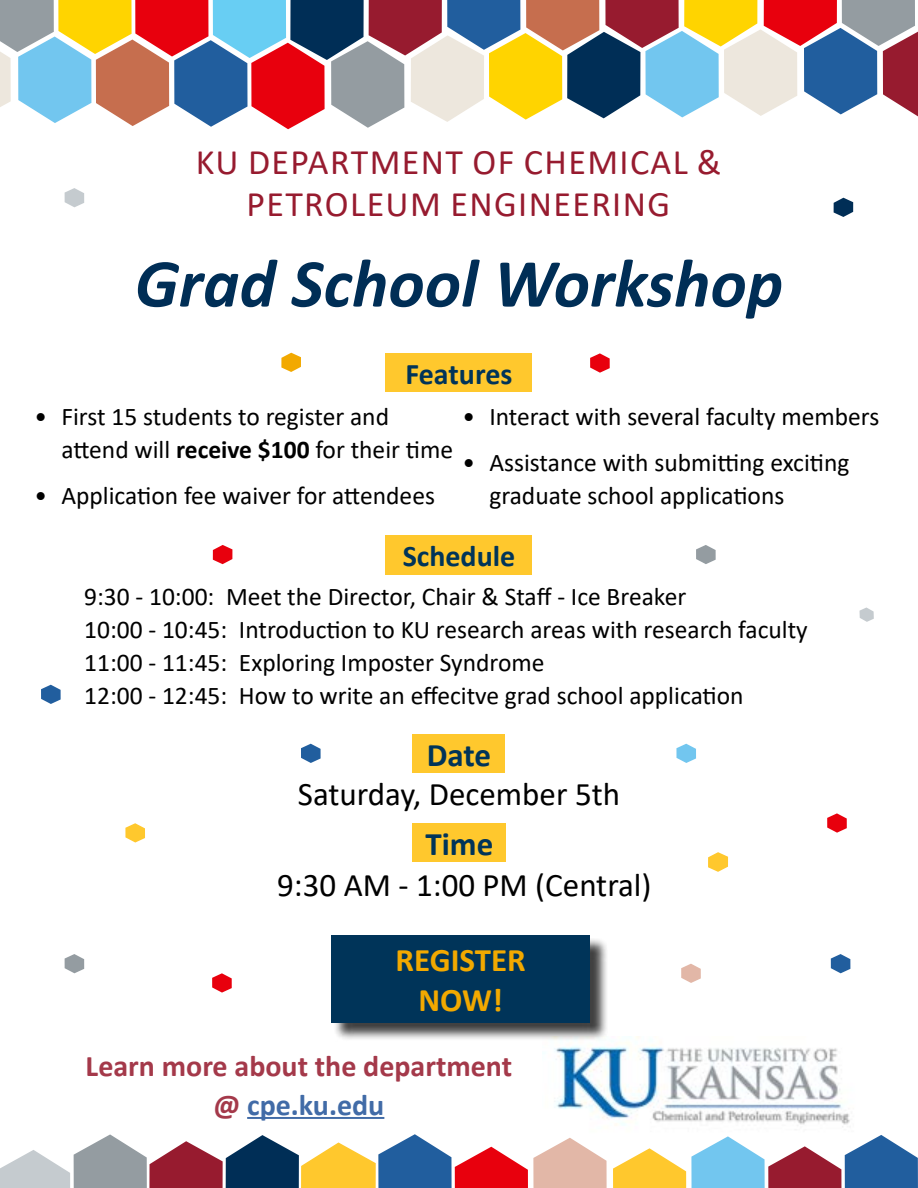
<style>
.page{position:relative;width:918px;height:1188px;background:#fff}
.page>*{position:absolute;margin:0;border:0;box-sizing:border-box;transform-origin:0 0}
.t1{font:italic 700 69px "Calibri";color:#002e56}
.t2{font:36px/42px "Calibri";letter-spacing:.04em;color:#971b2f;text-align:center}
.t3{font:33px "Calibri";color:#000}
.t4{font:700 33px/39.6px "Calibri";color:#f2a900;text-align:center}
.t5{font:700 33px "Calibri";color:#003459}
.t6{font:700 30px/39px "Calibri";color:#a4394a;text-align:center}
.t7{font:700 30px "Calibri";color:#003459}
.t8{font:25.5px/33px "Calibri";color:#000}
.s1{font-weight:700}
.s2{color:#416ba7}
</style>
<div class="page">
<svg style="left:613px;top:1135px;width:305px;height:53px"></svg>
<svg style="left:0;top:1134px;width:607px;height:54px"></svg>
<hr style="left:247px;top:1117px;width:137px;height:2px;background:#416ba7">
<svg style="left:0;top:0;width:918px;height:129px"></svg>
<svg style="left:590px;top:353px;width:20px;height:20px"></svg>
<svg style="left:125px;top:823px;width:20px;height:20px"></svg>
<svg style="left:681px;top:964px;width:20px;height:19px"></svg>
<svg style="left:676px;top:744px;width:20px;height:19px"></svg>
<svg style="left:301px;top:744px;width:20px;height:19px"></svg>
<svg style="left:212px;top:973px;width:20px;height:20px"></svg>
<svg style="left:41px;top:685px;width:20px;height:19px"></svg>
<svg style="left:213px;top:545px;width:19px;height:19px"></svg>
<svg style="left:708px;top:852px;width:21px;height:20px"></svg>
<svg style="left:834px;top:198px;width:19px;height:19px"></svg>
<svg style="left:65px;top:188px;width:19px;height:19px"></svg>
<svg style="left:696px;top:545px;width:20px;height:19px"></svg>
<img style="left:554px;top:1036px;width:296px;height:91px">
<div style="left:413px;top:734px;width:92px;height:39px;background:#ffc82d"></div>
<div style="left:413px;top:823px;width:93px;height:39px;background:#ffc82d"></div>
<div style="left:386px;top:535px;width:146px;height:39px;background:#ffc82d"></div>
<div style="left:386px;top:353px;width:146px;height:38px;background:#ffc82d"></div>
<div style="left:334px;top:938px;width:274px;height:103px;background:#000;opacity:.75"></div>
<div style="left:331px;top:935px;width:259px;height:87px;background:#003459"></div>
<svg style="left:860px;top:608px;width:14px;height:14px"></svg>
<svg style="left:281px;top:353px;width:20px;height:19px"></svg>
<svg style="left:831px;top:954px;width:19px;height:19px"></svg>
<svg style="left:827px;top:813px;width:20px;height:20px"></svg>
<svg style="left:65px;top:954px;width:19px;height:19px"></svg>
<h2 class="t2" style="left:196px;top:140px;width:527px">KU DEPARTMENT OF CHEMICAL &amp;<br>PETROLEUM ENGINEERING</h2>
<h1 class="t1" style="left:135px;top:235px;width:650px">Grad School Workshop</h1>
<p class="t7" style="left:406px;top:353px;width:108px">Features</p>
<p class="t8" style="left:462px;top:399px;width:419px">• Interact with several faculty members</p>
<p class="t8" style="left:489px;top:446px;width:362px;text-indent:-27px">• Assistance with submitting exciting graduate school applications</p>
<p class="t7" style="left:403px;top:535px;width:114px">Schedule</p>
<p class="t8" style="left:61px;top:399px;width:393px;text-indent:-27px">• First 15 students to register and attend will <span class="s1">receive $100</span> for their time</p>
<p class="t8" style="left:34px;top:479px;width:402px">• Application fee waiver for attendees</p>
<p class="t8" style="left:84px;top:579px;width:725px">9:30 - 10:00: Meet the Director, Chair &amp; Staff - Ice Breaker<br>10:00 - 10:45: Introduction to KU research areas with research faculty 11:00 - 11:45: Exploring Imposter Syndrome<br>12:00 - 12:45: How to write an effecitve grad school application</p>
<p class="t5" style="left:427px;top:731px;width:66px">Date</p>
<p class="t3" style="left:298px;top:772px;width:324px">Saturday, December 5th</p>
<p class="t5" style="left:426px;top:821px;width:69px">Time</p>
<p class="t3" style="left:277px;top:863px;width:376px">9:30 AM - 1:00 PM (Central)</p>
<p class="t4" style="left:395px;top:940px;width:132px">REGISTER<br>NOW!</p>
<p class="t6" style="left:86px;top:1046px;width:428px">Learn more about the department @ <span class="s2">cpe.ku.edu</span></p>
</div>
